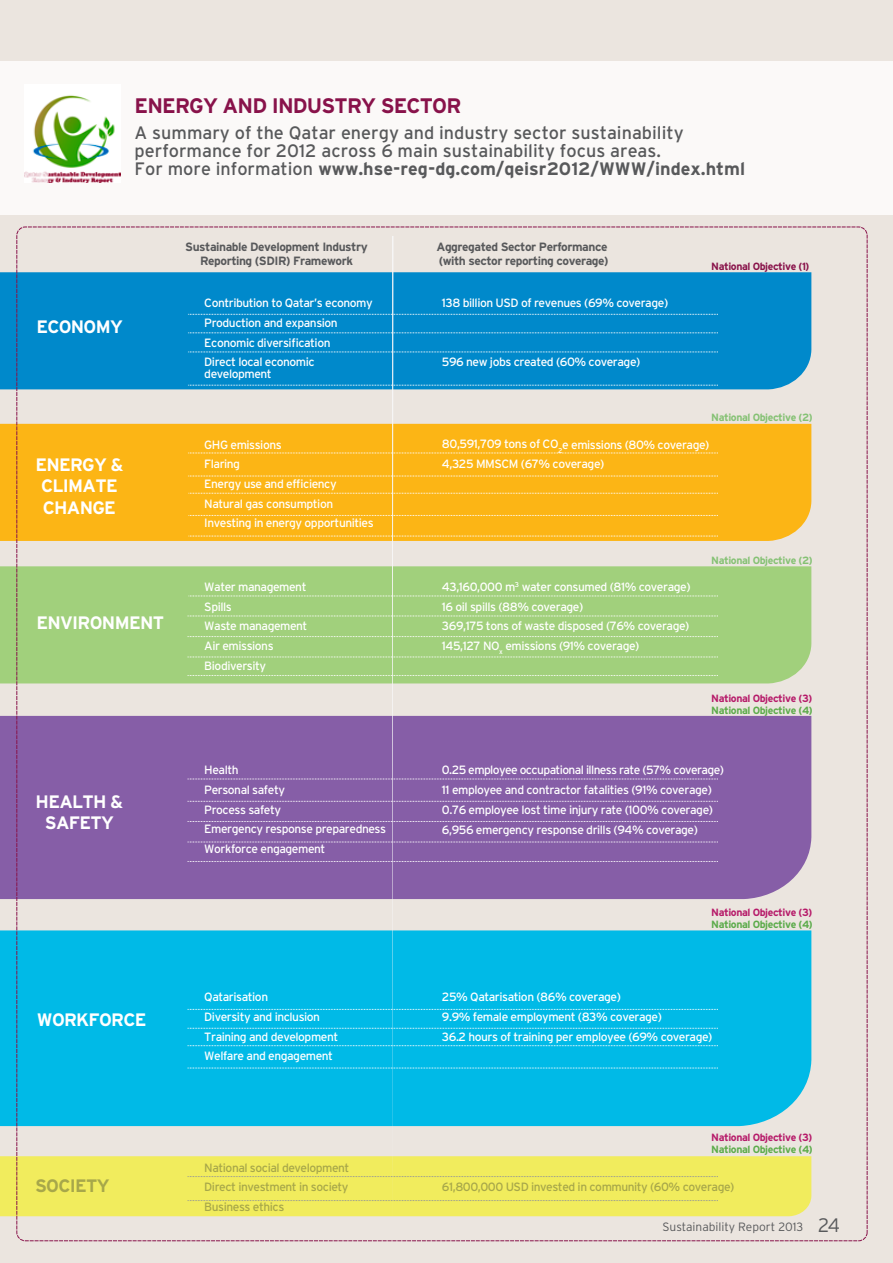
<style>
.page{position:relative;width:893px;height:1263px;background:#ebe5df}
.page>*{position:absolute;margin:0;border:0;box-sizing:border-box;transform-origin:0 0}
.t1{font:700 21px "Interstate";letter-spacing:-.04em;color:#88124a}
.t2{font:18px/18px "Interstate";color:#58595b}
.t3{font:700 18px/21.6px "Interstate";letter-spacing:-.04em;color:#fff;text-align:center}
.t4{font:700 18px "Interstate";letter-spacing:-.04em;color:#a7a74a}
.t5{font:12px/19.6px "Interstate";letter-spacing:-.04em;color:#fff}
.t6{font:700 12px/14.4px "Interstate";letter-spacing:-.04em;color:#58595b;text-align:center}
.t7{font:12px/19.6px "Interstate";letter-spacing:-.04em;color:#a7a74a;text-align:justify}
.t8{font:300 12px "Interstate";color:#58595b}
.t9{font:700 10.5px "Interstate";letter-spacing:-.04em;color:#b61a69}
.t10{font:700 10.5px "Interstate";letter-spacing:-.04em;color:#5bab4a}
.t11{font:700 10.5px "Interstate";letter-spacing:-.04em;color:#84c173}
.t12{font:700 10.5px "Interstate";letter-spacing:-.04em;color:#88124a}
.s1{font-weight:700}
.s2{font-size:19.5px}
</style>
<div class="page">
<div style="left:0;top:272px;width:811px;height:117px;background:#0089cb"></div>
<div style="left:0;top:424px;width:811px;height:117px;background:#fcb515"></div>
<div style="left:0;top:566px;width:811px;height:117px;background:#a1d07c"></div>
<div style="left:0;top:716px;width:811px;height:183px;background:#865ea7"></div>
<div style="left:0;top:930px;width:811px;height:196px;background:#00bae7"></div>
<div style="left:0;top:1156px;width:811px;height:60px;background:#f1ec5d"></div>
<svg style="left:187px;top:236px;width:531px;height:981px"></svg>
<div style="left:0;top:62px;width:893px;height:153px;background:#fbf9f8"></div>
<img style="left:25px;top:95px;width:96px;height:88px">
<h1 class="t1" style="left:135px;top:94px;width:328px">ENERGY AND INDUSTRY SECTOR</h1>
<h2 class="t2" style="left:135px;top:124px;width:612px">A summary of the Qatar energy and industry sector sustainability performance for 2012 across 6 main sustainability focus areas.<br>For more information <span class="s1">www.hse-reg-dg.com/qeisr2012/WWW/index.html</span></h2>
<h2 class="t3" style="left:36px;top:316px;width:88px">ECONOMY</h2>
<h2 class="t3" style="left:35px;top:453px;width:90px">ENERGY &amp;<br>CLIMATE<br>CHANGE</h2>
<h2 class="t3" style="left:36px;top:612px;width:129px">ENVIRONMENT</h2>
<h2 class="t3" style="left:36px;top:790px;width:89px">HEALTH &amp;<br>SAFETY</h2>
<p class="t6" style="left:185px;top:239px;width:184px">Sustainable Development Industry<br>Reporting (SDIR) Framework</p>
<p class="t6" style="left:436px;top:239px;width:174px;text-align:left">Aggregated Sector Performance (with sector reporting coverage)</p>
<p class="t5" style="left:204px;top:293px;width:170px">Contribution to Qatar’s economy<br>Production and expansion<br>Economic diversification<br>Direct local economic</p>
<p class="t5" style="left:204px;top:364px;width:69px">development</p>
<p class="t5" style="left:442px;top:293px;width:228px">138 billion USD of revenues (69% coverage)</p>
<p class="t5" style="left:442px;top:352px;width:200px">596 new jobs created (60% coverage)</p>
<p class="t12" style="left:711px;top:260px;width:100px">National Objective (1)</p>
<p class="t11" style="left:711px;top:411px;width:103px">National Objective (2)</p>
<p class="t5" style="left:204px;top:434px;width:171px">GHG emissions<br>Flaring<br>Energy use and efficiency<br>Natural gas consumption<br>Investing in energy opportunities</p>
<p class="t5" style="left:204px;top:577px;width:105px">Water management<br>Spills<br>Waste management<br>Air emissions<br>Biodiversity</p>
<p class="t5" style="left:204px;top:760px;width:183px">Health<br>Personal safety<br>Process safety<br>Emergency response preparedness<br>Workforce engagement</p>
<p class="t5" style="left:442px;top:434px;width:269px">80,591,709 tons of CO<sub>2</sub>e emissions (80% coverage)<br>4,325 MMSCM (67% coverage)</p>
<p class="t5" style="left:442px;top:577px;width:250px">43,160,000 m<sup>3</sup> water consumed (81% coverage)<br>16 oil spills (88% coverage)<br>369,175 tons of waste disposed (76% coverage)<br>145,127 NO<sub>x</sub> emissions (91% coverage)</p>
<p class="t11" style="left:711px;top:554px;width:103px">National Objective (2)</p>
<p class="t9" style="left:711px;top:692px;width:102px">National Objective (3)</p>
<p class="t10" style="left:711px;top:704px;width:103px">National Objective (4)</p>
<p class="t5" style="left:442px;top:760px;width:283px">0.25 employee occupational illness rate (57% coverage)<br>11 employee and contractor fatalities (91% coverage)<br>0.76 employee lost time injury rate (100% coverage)<br>6,956 emergency response drills (94% coverage)</p>
<p class="t9" style="left:711px;top:906px;width:102px">National Objective (3)</p>
<p class="t10" style="left:711px;top:918px;width:103px">National Objective (4)</p>
<h2 class="t3" style="left:37px;top:1008px;width:111px">WORKFORCE</h2>
<p class="t5" style="left:204px;top:987px;width:135px">Qatarisation<br>Diversity and inclusion<br>Training and development<br>Welfare and engagement</p>
<p class="t5" style="left:442px;top:987px;width:272px">25% Qatarisation (86% coverage)<br>9.9% female employment (83% coverage)<br>36.2 hours of training per employee (69% coverage)</p>
<h2 class="t4" style="left:35px;top:1175px;width:76px">SOCIETY</h2>
<p class="t7" style="left:204px;top:1157px;width:147px">National social development Direct investment in society Business ethics</p>
<p class="t9" style="left:711px;top:1131px;width:102px">National Objective (3)</p>
<p class="t10" style="left:711px;top:1143px;width:103px">National Objective (4)</p>
<p class="t7" style="left:442px;top:1177px;width:294px">61,800,000 USD invested in community (60% coverage)</p>
<p class="t8" style="left:662px;top:1220px;width:179px">Sustainability Report 2013 <span class="s2">24</span></p>
</div>
